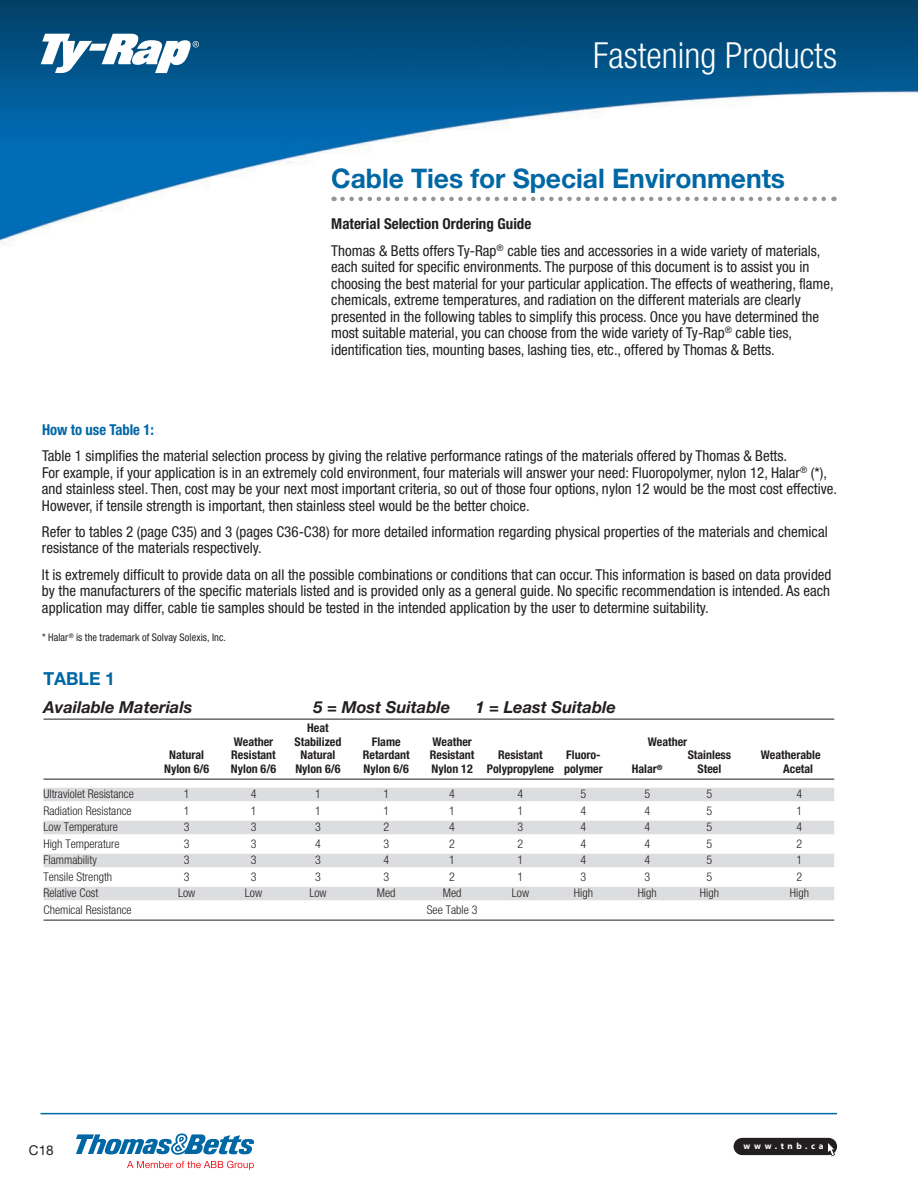
<style>
.page{position:relative;width:918px;height:1188px;background:#fff}
.page>*{position:absolute;margin:0;border:0;box-sizing:border-box;transform-origin:0 0}
.t1{font:300 condensed 36px "Helvetica Neue LT Std";color:#fff}
._18_18_Bold___L___Ru{font:700 27px "Helvetica Neue LT Std";letter-spacing:-.005em;color:#0067a5}
._12_12_5_Bold___L{font:700 18px "Helvetica Neue LT Std";letter-spacing:-.005em;color:#0067a5}
.t2{font:italic 700 16.5px "Helvetica Neue LT Std";color:#231f20}
._10_11_condensed___L{font:condensed 15px/16.5px "Helvetica Neue LT Std";color:#231f20}
._10_12_Bold_condense{font:700 condensed 15px "Helvetica Neue LT Std";color:#231f20}
._10_10_Bold_condense{font:700 condensed 15px "Helvetica Neue LT Std";letter-spacing:-.005em;color:#0067a5}
.t3{font:13.5px "Helvetica Neue LT Std";color:#231f20}
.t4{font:300 condensed 12px "Helvetica Neue LT Std";color:#231f20}
.t5{font:700 condensed 12px "Helvetica Neue LT Std";color:#231f20}
._7_7_Roman_condensed{font:condensed 10.5px "Helvetica Neue LT Std";letter-spacing:.01em;color:#231f20}
.t6{font:700 9px "Myriad Pro";letter-spacing:.405em;color:#fff}
</style>
<div class="page">
<img style="left:0;top:0;width:918px;height:246px">
<div style="left:734px;top:1138px;width:103px;height:17px;background:#231f20;border-radius:9px"></div>
<svg style="left:827px;top:1143px;width:8px;height:13px"></svg>
<hr style="left:40px;top:1113px;width:797px;height:1px;background:#0067a5">
<svg style="left:41px;top:34px;width:158px;height:39px"></svg>
<svg style="left:127px;top:1161px;width:127px;height:9px"></svg>
<svg style="left:76px;top:1133px;width:178px;height:22px"></svg>
<hr style="left:44px;top:719px;width:790px;height:1px;background:#231f20">
<hr style="left:44px;top:779px;width:790px;height:1px;background:#231f20">
<div style="left:44px;top:788px;width:790px;height:13px;background:#dcdddf"></div>
<div style="left:44px;top:821px;width:790px;height:13px;background:#dcdddf"></div>
<div style="left:44px;top:854px;width:790px;height:13px;background:#dcdddf"></div>
<div style="left:44px;top:887px;width:790px;height:13px;background:#dcdddf"></div>
<hr style="left:44px;top:920px;width:790px;height:1px;background:#231f20">
<svg style="left:342px;top:197px;width:492px;height:4px"></svg>
<h1 class="t1" style="left:593px;top:34px;width:245px">Fastening Products</h1>
<p class="_18_18_Bold___L___Ru" style="left:331px;top:162px;width:455px">Cable Ties for Special Environments</p>
<p class="_10_12_Bold_condense" style="left:331px;top:215px;width:202px">Material Selection Ordering Guide</p>
<p class="_10_11_condensed___L" style="left:331px;top:242px;width:504px">Thomas &amp; Betts offers Ty-Rap<sup>®</sup> cable ties and accessories in a wide variety of materials, each suited for specific environments. The purpose of this document is to assist you in choosing the best material for your particular application. The effects of weathering, flame, chemicals, extreme temperatures, and radiation on the different materials are clearly presented in the following tables to simplify this process. Once you have determined the most suitable material, you can choose from the wide variety of Ty-Rap<sup>®</sup> cable ties, identification ties, mounting bases, lashing ties, etc., offered by Thomas &amp; Betts.</p>
<p class="_10_10_Bold_condense" style="left:42px;top:420px;width:114px">How to use Table 1:</p>
<p class="_10_11_condensed___L" style="left:42px;top:447px;width:797px">Table 1 simplifies the material selection process by giving the relative performance ratings of the materials offered by Thomas &amp; Betts.<br>For example, if your application is in an extremely cold environment, four materials will answer your need: Fluoropolymer, nylon 12, Halar<sup>®</sup> (*), and stainless steel. Then, cost may be your next most important criteria, so out of those four options, nylon 12 would be the most cost effective.<br>However, if tensile strength is important, then stainless steel would be the better choice.</p>
<p class="_10_11_condensed___L" style="left:42px;top:523px;width:787px">Refer to tables 2 (page C35) and 3 (pages C36-C38) for more detailed information regarding physical properties of the materials and chemical resistance of the materials respectively.</p>
<p class="_10_11_condensed___L" style="left:42px;top:566px;width:791px;text-align:justify">It is extremely difficult to provide data on all the possible combinations or conditions that can occur. This information is based on data provided by the manufacturers of the specific materials listed and is provided only as a general guide. No specific recommendation is intended. As each application may differ, cable tie samples should be tested in the intended application by the user to determine suitability.</p>
<p class="_7_7_Roman_condensed" style="left:42px;top:632px;width:186px">* Halar<sup>®</sup> is the trademark of Solvay Solexis, Inc.</p>
<p class="_12_12_5_Bold___L" style="left:44px;top:668px;width:73px">TABLE 1</p>
<p class="t2" style="left:44px;top:697px;width:150px">Available Materials</p>
<p class="t2" style="left:314px;top:697px;width:138px">5 = Most Suitable</p>
<p class="t2" style="left:476px;top:697px;width:142px">1 = Least Suitable</p>
<p class="t5" style="left:307px;top:721px;width:23px">Heat</p>
<p class="t5" style="left:234px;top:734px;width:41px">Weather</p>
<p class="t5" style="left:295px;top:734px;width:48px">Stabilized</p>
<p class="t5" style="left:372px;top:734px;width:30px">Flame</p>
<p class="t5" style="left:432px;top:734px;width:41px">Weather</p>
<p class="t5" style="left:648px;top:734px;width:41px">Weather</p>
<p class="t5" style="left:169px;top:748px;width:36px">Natural</p>
<p class="t5" style="left:231px;top:748px;width:46px">Resistant</p>
<p class="t5" style="left:301px;top:748px;width:36px">Natural</p>
<p class="t5" style="left:363px;top:748px;width:48px">Retardant</p>
<p class="t5" style="left:430px;top:748px;width:46px">Resistant</p>
<p class="t5" style="left:498px;top:748px;width:46px">Resistant</p>
<p class="t5" style="left:566px;top:748px;width:36px">Fluoro-</p>
<p class="t5" style="left:688px;top:748px;width:45px">Stainless</p>
<p class="t5" style="left:761px;top:748px;width:61px">Weatherable</p>
<p class="t5" style="left:164px;top:761px;width:47px">Nylon 6/6</p>
<p class="t5" style="left:231px;top:761px;width:47px">Nylon 6/6</p>
<p class="t5" style="left:295px;top:761px;width:47px">Nylon 6/6</p>
<p class="t5" style="left:364px;top:761px;width:47px">Nylon 6/6</p>
<p class="t5" style="left:432px;top:761px;width:173px">Nylon 12 Polypropylene polymer</p>
<p class="t5" style="left:632px;top:761px;width:32px">Halar<sup>®</sup></p>
<p class="t5" style="left:698px;top:761px;width:25px">Steel</p>
<p class="t5" style="left:783px;top:761px;width:31px">Acetal</p>
<p class="t4" style="left:44px;top:787px;width:92px">Ultraviolet Resistance</p>
<p class="t4" style="left:184px;top:787px;width:7px">1</p>
<p class="t4" style="left:251px;top:787px;width:7px">4</p>
<p class="t4" style="left:315px;top:787px;width:7px">1</p>
<p class="t4" style="left:383px;top:787px;width:7px">1</p>
<p class="t4" style="left:449px;top:787px;width:7px">4</p>
<p class="t4" style="left:518px;top:787px;width:7px">4</p>
<p class="t4" style="left:581px;top:787px;width:7px">5</p>
<p class="t4" style="left:644px;top:787px;width:7px">5</p>
<p class="t4" style="left:707px;top:787px;width:7px">5</p>
<p class="t4" style="left:797px;top:787px;width:7px">4</p>
<p class="t4" style="left:44px;top:804px;width:90px">Radiation Resistance</p>
<p class="t4" style="left:184px;top:804px;width:7px">1</p>
<p class="t4" style="left:251px;top:804px;width:7px">1</p>
<p class="t4" style="left:315px;top:804px;width:7px">1</p>
<p class="t4" style="left:383px;top:804px;width:7px">1</p>
<p class="t4" style="left:449px;top:804px;width:7px">1</p>
<p class="t4" style="left:518px;top:804px;width:7px">1</p>
<p class="t4" style="left:581px;top:804px;width:7px">4</p>
<p class="t4" style="left:644px;top:804px;width:7px">4</p>
<p class="t4" style="left:707px;top:804px;width:7px">5</p>
<p class="t4" style="left:797px;top:804px;width:7px">1</p>
<p class="t4" style="left:44px;top:820px;width:76px">Low Temperature</p>
<p class="t4" style="left:184px;top:820px;width:7px">3</p>
<p class="t4" style="left:251px;top:820px;width:7px">3</p>
<p class="t4" style="left:315px;top:820px;width:7px">3</p>
<p class="t4" style="left:383px;top:820px;width:7px">2</p>
<p class="t4" style="left:449px;top:820px;width:7px">4</p>
<p class="t4" style="left:518px;top:820px;width:7px">3</p>
<p class="t4" style="left:581px;top:820px;width:7px">4</p>
<p class="t4" style="left:644px;top:820px;width:7px">4</p>
<p class="t4" style="left:707px;top:820px;width:7px">5</p>
<p class="t4" style="left:797px;top:820px;width:7px">4</p>
<p class="t4" style="left:44px;top:837px;width:78px">High Temperature</p>
<p class="t4" style="left:184px;top:837px;width:7px">3</p>
<p class="t4" style="left:251px;top:837px;width:7px">3</p>
<p class="t4" style="left:315px;top:837px;width:7px">4</p>
<p class="t4" style="left:383px;top:837px;width:7px">3</p>
<p class="t4" style="left:449px;top:837px;width:7px">2</p>
<p class="t4" style="left:518px;top:837px;width:7px">2</p>
<p class="t4" style="left:581px;top:837px;width:7px">4</p>
<p class="t4" style="left:644px;top:837px;width:7px">4</p>
<p class="t4" style="left:707px;top:837px;width:7px">5</p>
<p class="t4" style="left:797px;top:837px;width:7px">2</p>
<p class="t4" style="left:44px;top:853px;width:55px">Flammability</p>
<p class="t4" style="left:184px;top:853px;width:7px">3</p>
<p class="t4" style="left:251px;top:853px;width:7px">3</p>
<p class="t4" style="left:315px;top:853px;width:7px">3</p>
<p class="t4" style="left:383px;top:853px;width:7px">4</p>
<p class="t4" style="left:449px;top:853px;width:7px">1</p>
<p class="t4" style="left:518px;top:853px;width:7px">1</p>
<p class="t4" style="left:581px;top:853px;width:7px">4</p>
<p class="t4" style="left:644px;top:853px;width:7px">4</p>
<p class="t4" style="left:707px;top:853px;width:7px">5</p>
<p class="t4" style="left:797px;top:853px;width:7px">1</p>
<p class="t4" style="left:44px;top:870px;width:70px">Tensile Strength</p>
<p class="t4" style="left:184px;top:870px;width:7px">3</p>
<p class="t4" style="left:251px;top:870px;width:7px">3</p>
<p class="t4" style="left:315px;top:870px;width:7px">3</p>
<p class="t4" style="left:383px;top:870px;width:7px">3</p>
<p class="t4" style="left:449px;top:870px;width:7px">2</p>
<p class="t4" style="left:518px;top:870px;width:7px">1</p>
<p class="t4" style="left:581px;top:870px;width:7px">3</p>
<p class="t4" style="left:644px;top:870px;width:7px">3</p>
<p class="t4" style="left:707px;top:870px;width:7px">5</p>
<p class="t4" style="left:797px;top:870px;width:7px">2</p>
<p class="t4" style="left:44px;top:886px;width:56px">Relative Cost</p>
<p class="t4" style="left:178px;top:886px;width:19px">Low</p>
<p class="t4" style="left:245px;top:886px;width:19px">Low</p>
<p class="t4" style="left:309px;top:886px;width:19px">Low</p>
<p class="t4" style="left:377px;top:886px;width:20px">Med</p>
<p class="t4" style="left:443px;top:886px;width:20px">Med</p>
<p class="t4" style="left:512px;top:886px;width:19px">Low</p>
<p class="t4" style="left:574px;top:886px;width:21px">High</p>
<p class="t4" style="left:638px;top:886px;width:21px">High</p>
<p class="t4" style="left:700px;top:886px;width:21px">High</p>
<p class="t4" style="left:790px;top:886px;width:21px">High</p>
<p class="t4" style="left:44px;top:903px;width:90px">Chemical Resistance</p>
<p class="t4" style="left:427px;top:903px;width:52px">See Table 3</p>
<p class="t3" style="left:29px;top:1142px;width:26px">C18</p>
<p class="t6" style="left:743px;top:1140px;width:82px">www.tnb.ca</p>
</div>
